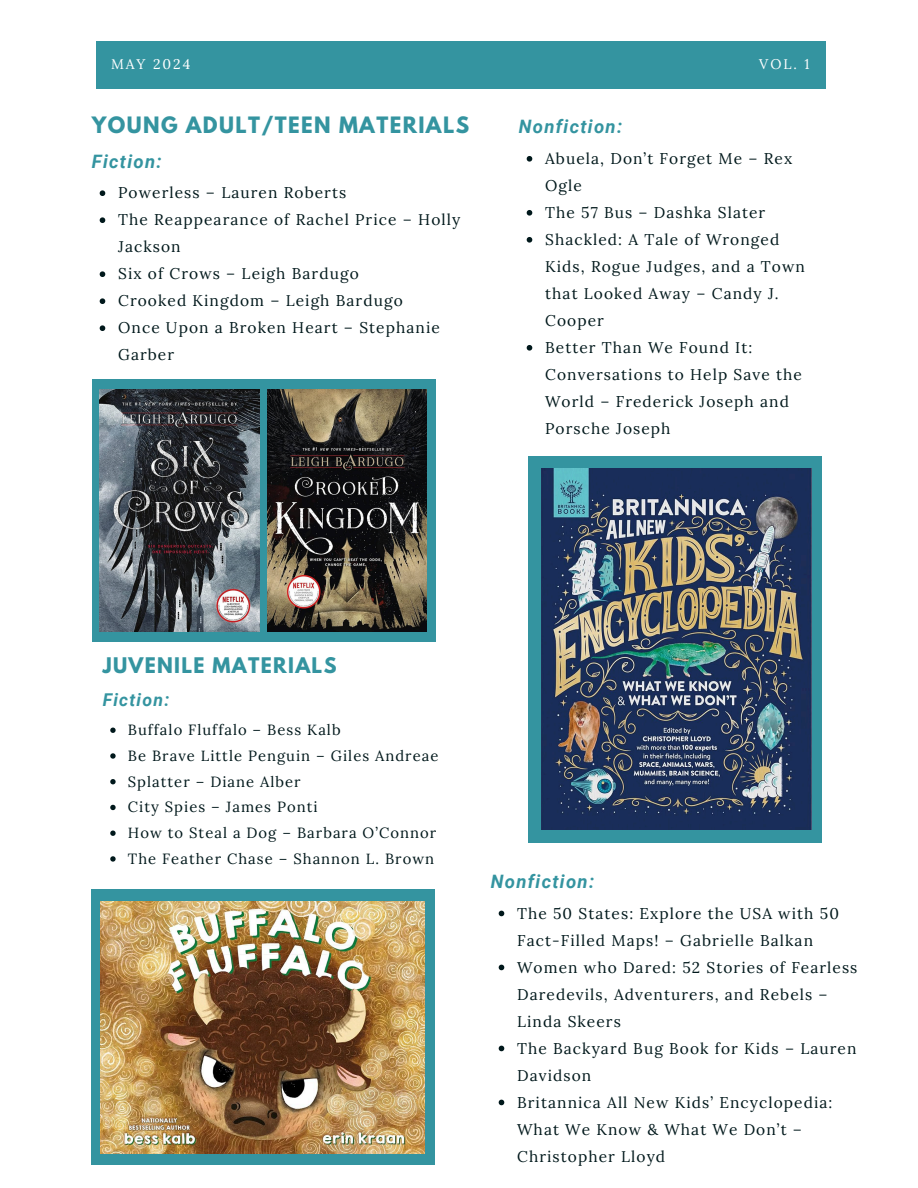
<style>
.page{position:relative;width:918px;height:1188px;background:#fff}
.page>*{position:absolute;margin:0;border:0;box-sizing:border-box;transform-origin:0 0}
.t1{font:700 19.95px "League Spartan";letter-spacing:.07em;color:#3494a0}
.t2{font:700 19.05px "League Spartan";letter-spacing:.07em;color:#3494a0}
.t3{font:italic 700 18.45px "Roboto";letter-spacing:.07em;color:#3494a0}
.t4{font:italic 700 17.7px "Roboto";letter-spacing:.07em;color:#3494a0}
.t5{font:15.45px/27px "Lora";letter-spacing:.07em;color:#00181b}
.t6{font:14.85px "Lora";letter-spacing:.07em;color:#00181b}
.t7{font:13.95px "Lora";letter-spacing:.14em;color:#fff}
</style>
<div class="page">
<div style="left:92px;top:889px;width:343px;height:276px;background:#3494a0"></div>
<img style="left:101px;top:901px;width:324px;height:252px">
<div style="left:92px;top:379px;width:344px;height:263px;background:#3494a0"></div>
<img style="left:100px;top:390px;width:159px;height:242px">
<img style="left:268px;top:390px;width:158px;height:242px">
<div style="left:528px;top:456px;width:294px;height:387px;background:#3494a0"></div>
<img style="left:541px;top:469px;width:271px;height:360px">
<svg style="left:100px;top:190px;width:5px;height:6px"></svg>
<svg style="left:100px;top:217px;width:5px;height:6px"></svg>
<svg style="left:100px;top:271px;width:5px;height:6px"></svg>
<svg style="left:100px;top:298px;width:5px;height:6px"></svg>
<svg style="left:100px;top:325px;width:5px;height:6px"></svg>
<svg style="left:499px;top:911px;width:5px;height:5px"></svg>
<svg style="left:499px;top:965px;width:5px;height:5px"></svg>
<svg style="left:499px;top:1046px;width:5px;height:5px"></svg>
<svg style="left:499px;top:1100px;width:5px;height:5px"></svg>
<svg style="left:527px;top:156px;width:5px;height:6px"></svg>
<svg style="left:527px;top:210px;width:5px;height:6px"></svg>
<svg style="left:527px;top:237px;width:5px;height:6px"></svg>
<svg style="left:527px;top:345px;width:5px;height:6px"></svg>
<svg style="left:110px;top:728px;width:6px;height:5px"></svg>
<svg style="left:110px;top:753px;width:6px;height:6px"></svg>
<svg style="left:110px;top:779px;width:6px;height:5px"></svg>
<svg style="left:110px;top:805px;width:6px;height:5px"></svg>
<svg style="left:110px;top:831px;width:6px;height:5px"></svg>
<svg style="left:110px;top:856px;width:6px;height:6px"></svg>
<div style="left:96px;top:41px;width:730px;height:47px;background:#3494a0"></div>
<p class="t7" style="left:111px;top:55px;width:81px">MAY 2024</p>
<p class="t7" style="left:759px;top:55px;width:52px">VOL. 1</p>
<h1 class="t1" style="left:92px;top:115px;width:379px">YOUNG ADULT/TEEN MATERIALS</h1>
<h1 class="t3" style="left:92px;top:151px;width:71px">Fiction:</h1>
<p class="t5" style="left:118px;top:179px;width:230px">Powerless – Lauren Roberts</p>
<p class="t5" style="left:118px;top:206px;width:344px">The Reappearance of Rachel Price – Holly<br>Jackson</p>
<p class="t5" style="left:118px;top:260px;width:242px">Six of Crows – Leigh Bardugo</p>
<p class="t5" style="left:118px;top:287px;width:286px">Crooked Kingdom – Leigh Bardugo</p>
<p class="t5" style="left:118px;top:314px;width:323px">Once Upon a Broken Heart – Stephanie<br>Garber</p>
<p class="t3" style="left:519px;top:116px;width:105px">Nonfiction:</p>
<p class="t5" style="left:545px;top:145px;width:249px">Abuela, Don’t Forget Me – Rex<br>Ogle</p>
<p class="t5" style="left:545px;top:199px;width:222px">The 57 Bus – Dashka Slater</p>
<p class="t5" style="left:545px;top:226px;width:261px">Shackled: A Tale of Wronged<br>Kids, Rogue Judges, and a Town that Looked Away – Candy J.<br>Cooper</p>
<p class="t5" style="left:545px;top:334px;width:258px">Better Than We Found It:<br>Conversations to Help Save the<br>World – Frederick Joseph and<br>Porsche Joseph</p>
<h1 class="t2" style="left:103px;top:656px;width:235px">JUVENILE MATERIALS</h1>
<h1 class="t4" style="left:103px;top:690px;width:68px">Fiction:</h1>
<p class="t6" style="left:128px;top:720px;width:214px">Buffalo Fluffalo – Bess Kalb</p>
<p class="t6" style="left:128px;top:746px;width:312px">Be Brave Little Penguin – Giles Andreae</p>
<p class="t6" style="left:128px;top:772px;width:174px">Splatter – Diane Alber</p>
<p class="t6" style="left:128px;top:797px;width:191px">City Spies – James Ponti</p>
<p class="t6" style="left:128px;top:823px;width:310px">How to Steal a Dog – Barbara O’Connor</p>
<h1 class="t6" style="left:128px;top:849px;width:308px">The Feather Chase – Shannon L. Brown</h1>
<p class="t3" style="left:491px;top:871px;width:105px">Nonfiction:</p>
<p class="t5" style="left:517px;top:899px;width:323px">The 50 States: Explore the USA with 50<br>Fact-Filled Maps! – Gabrielle Balkan</p>
<h1 class="t5" style="left:517px;top:953px;width:342px">Women who Dared: 52 Stories of Fearless<br>Daredevils, Adventurers, and Rebels –<br>Linda Skeers</h1>
<p class="t5" style="left:517px;top:1034px;width:341px">The Backyard Bug Book for Kids – Lauren<br>Davidson</p>
<p class="t5" style="left:517px;top:1088px;width:317px">Britannica All New Kids’ Encyclopedia:<br>What We Know &amp; What We Don’t –<br>Christopher Lloyd</p>
</div>
